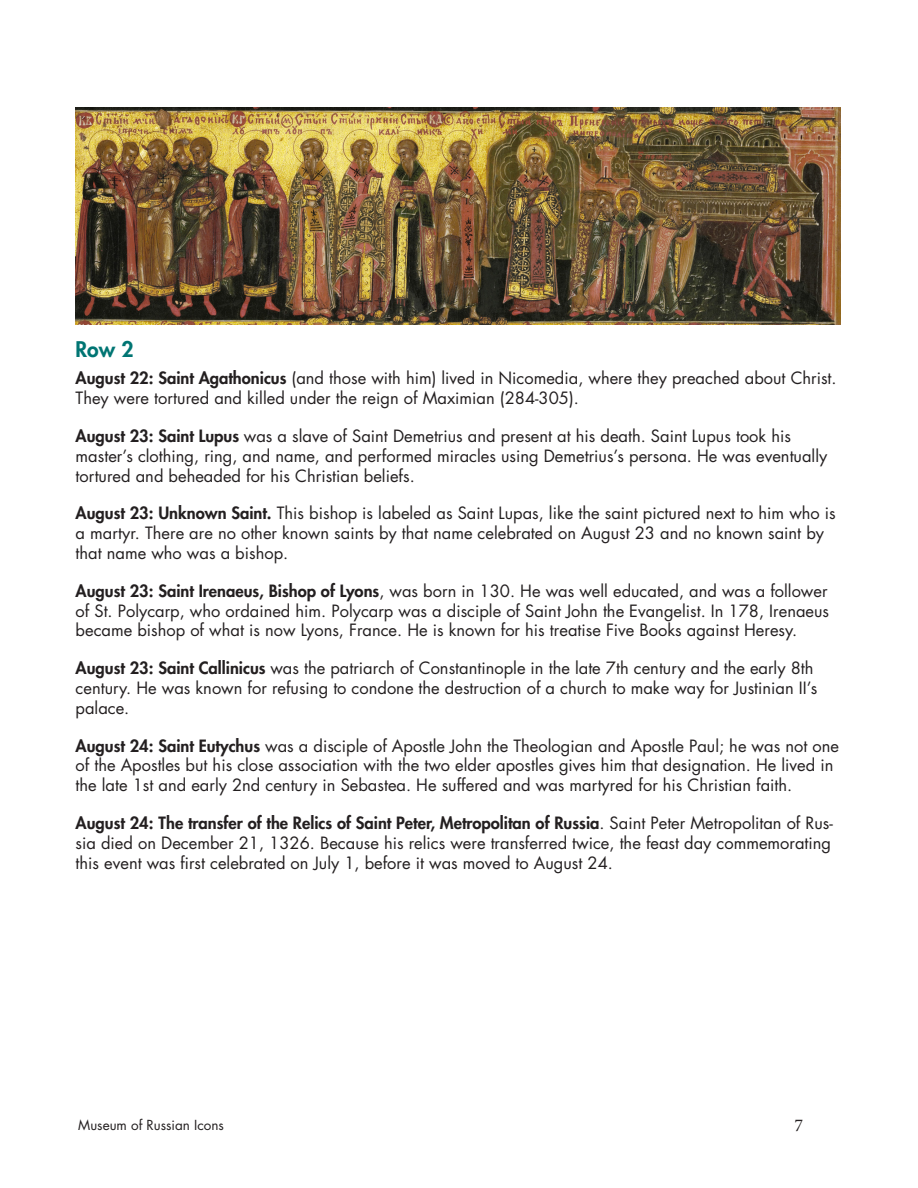
<style>
.page{position:relative;width:918px;height:1188px;background:#fff}
.page>*{position:absolute;margin:0;border:0;box-sizing:border-box;transform-origin:0 0}
.Side{font:800 21px "Futura Std";color:#007573}
.t1{font:18px "Minion Pro";color:#231f20}
.text{font:16.5px/19.8px "Futura Std";color:#231f20}
.t2{font:13.5px "Futura Std";color:#231f20}
.s1{font-weight:800}
</style>
<div class="page">
<img style="left:76px;top:108px;width:765px;height:216px">
<p class="Side" style="left:76px;top:336px;width:59px">Row 2</p>
<p class="text" style="left:76px;top:369px;width:763px"><span class="s1">August 22: Saint Agathonicus</span> (and those with him) lived in Nicomedia, where they preached about Christ.<br>They were tortured and killed under the reign of Maximian (284-305).</p>
<p class="text" style="left:76px;top:426px;width:753px"><span class="s1">August 23: Saint Lupus</span> was a slave of Saint Demetrius and present at his death. Saint Lupus took his master’s clothing, ring, and name, and performed miracles using Demetrius’s persona. He was eventually tortured and beheaded for his Christian beliefs.</p>
<p class="text" style="left:76px;top:504px;width:762px"><span class="s1">August 23: Unknown Saint.</span> This bishop is labeled as Saint Lupas, like the saint pictured next to him who is a martyr. There are no other known saints by that name celebrated on August 23 and no known saint by that name who was a bishop.</p>
<p class="text" style="left:76px;top:581px;width:755px;text-align:justify"><span class="s1">August 23: Saint Irenaeus, Bishop of Lyons</span>, was born in 130. He was well educated, and was a follower of St. Polycarp, who ordained him. Polycarp was a disciple of Saint John the Evangelist. In 178, Irenaeus became bishop of what is now Lyons, France. He is known for his treatise Five Books against Heresy.</p>
<p class="text" style="left:76px;top:658px;width:743px"><span class="s1">August 23: Saint Callinicus</span> was the patriarch of Constantinople in the late 7th century and the early 8th century. He was known for refusing to condone the destruction of a church to make way for Justinian II’s palace.</p>
<p class="text" style="left:76px;top:736px;width:765px"><span class="s1">August 24: Saint Eutychus</span> was a disciple of Apostle John the Theologian and Apostle Paul; he was not one of the Apostles but his close association with the two elder apostles gives him that designation. He lived in the late 1st and early 2nd century in Sebastea. He suffered and was martyred for his Christian faith.</p>
<p class="text" style="left:76px;top:813px;width:759px;text-align:justify"><span class="s1">August 24: The transfer of the Relics of Saint Peter, Metropolitan of Russia</span>. Saint Peter Metropolitan of Rus&shy;sia died on December 21, 1326. Because his relics were transferred twice, the feast day commemorating this event was first celebrated on July 1, before it was moved to August 24.</p>
<p class="t2" style="left:78px;top:1116px;width:147px">Museum of Russian Icons</p>
<p class="t1" style="left:794px;top:1114px;width:10px">7</p>
</div>
